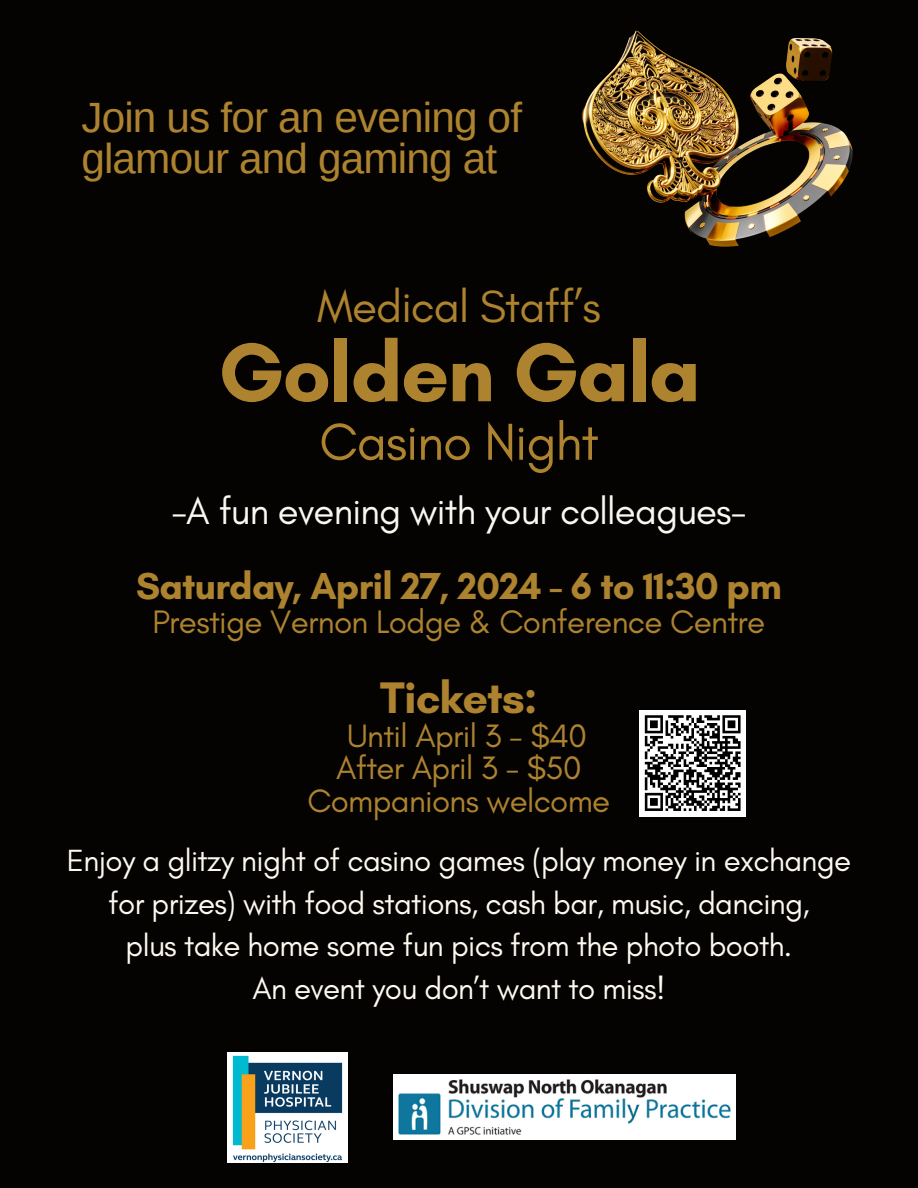
<style>
.page{position:relative;width:918px;height:1188px;background:#040302}
.page>*{position:absolute;margin:0;border:0;box-sizing:border-box;transform-origin:0 0}
.t1{font:700 84.6px "Glacial Indifference";letter-spacing:-.02em;color:#ad8330}
.t2{font:52.95px "Glacial Indifference";letter-spacing:-.02em;color:#ad8330}
.t3{font:45.9px "Glacial Indifference";letter-spacing:-.02em;color:#ad8330}
.t4{font:700 45px "Glacial Indifference";letter-spacing:-.02em;color:#ad8330}
.t5{font:42.3px/41.7px "Arimo";letter-spacing:-.02em;color:#ad8330}
.t6{font:700 38.25px "Glacial Indifference";letter-spacing:-.02em;color:#ad8330}
.t7{font:38.25px "Glacial Indifference";letter-spacing:-.02em;color:#f8f9f0}
.t8{font:33.15px "Glacial Indifference";letter-spacing:-.02em;color:#ad8330}
.t9{font:33px "Glacial Indifference";letter-spacing:-.02em;color:#ad8330}
.t10{font:31.2px/42.8px "Glacial Indifference";letter-spacing:-.02em;color:#fdf9ef;text-align:center}
</style>
<div class="page">
<img style="left:581px;top:30px;width:272px;height:217px">
<img style="left:227px;top:1052px;width:120px;height:111px">
<img style="left:393px;top:1075px;width:342px;height:65px">
<div style="left:640px;top:710px;width:106px;height:106px;background:#fff"></div>
<svg style="left:644px;top:715px;width:97px;height:96px"></svg>
<p class="t5" style="left:81px;top:96px;width:442px">Join us for an evening of glamour and gaming at</p>
<h1 class="t3" style="left:317px;top:279px;width:285px">Medical Staff’s</h1>
<h1 class="t1" style="left:218px;top:321px;width:484px">Golden Gala</h1>
<h1 class="t2" style="left:319px;top:409px;width:281px">Casino Night</h1>
<h1 class="t7" style="left:171px;top:488px;width:577px">-A fun evening with your colleagues-</h1>
<h2 class="t6" style="left:136px;top:563px;width:647px">Saturday, April 27, 2024 - 6 to 11:30 pm</h2>
<p class="t8" style="left:152px;top:602px;width:614px">Prestige Vernon Lodge &amp; Conference Centre</p>
<p class="t4" style="left:380px;top:670px;width:159px">Tickets:</p>
<p class="t9" style="left:347px;top:715px;width:241px">Until April 3 - $40</p>
<p class="t9" style="left:336px;top:748px;width:247px">After April 3 - $50</p>
<p class="t9" style="left:307px;top:781px;width:304px">Companions welcome</p>
<p class="t10" style="left:67px;top:839px;width:786px">Enjoy a glitzy night of casino games (play money in exchange for prizes) with food stations, cash bar, music, dancing,</p>
<p class="t10" style="left:126px;top:924px;width:668px">plus take home some fun pics from the photo booth.</p>
<p class="t10" style="left:252px;top:967px;width:415px">An event you don’t want to miss!</p>
</div>
